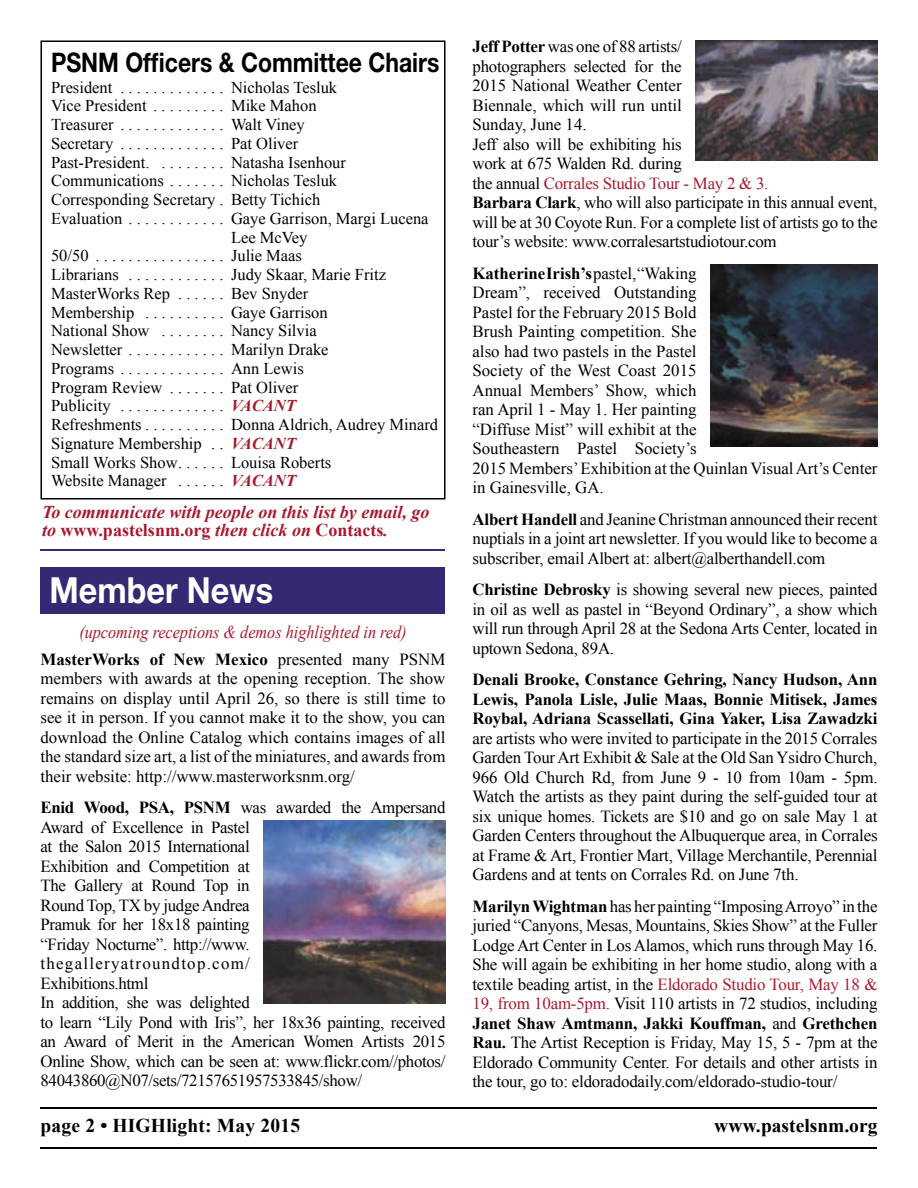
<style>
.page{position:relative;width:918px;height:1188px;background:#fff}
.page>*{position:absolute;margin:0;border:0;box-sizing:border-box;transform-origin:0 0}
.t1{font:700 36px "Helvetica Neue";color:#fff;scale:.9 1}
.t2{font:700 27px "Helvetica Neue";color:#000;scale:.85 1}
.t3{font:700 19.5px "Times New Roman";letter-spacing:.01em;color:#000}
.t4{font:italic 700 18px/18px "Times New Roman";color:#a9192d}
.t5{font:italic 18px "Times New Roman";color:#a9192d;scale:.9 1}
.t6{font:16.8px/19.5px "Times New Roman";letter-spacing:-.015em;color:#000;text-align:justify}
.t7{font:700 16.8px/19.5px "Times New Roman";letter-spacing:-.01em;color:#000;text-align:justify}
.t8{font:16.5px/18.8px "Times New Roman";color:#000}
.s1{font-weight:700;font-style:italic;color:#a9192d}
.s2{font-style:normal}
.s3{font-weight:700}
.s4{color:#a9192d}
</style>
<div class="page">
<hr style="left:40px;top:1107px;width:837px;height:1px;background:#000">
<hr style="left:40px;top:1148px;width:837px;height:1px;background:#000">
<svg style="left:40px;top:40px;width:406px;height:459px"></svg>
<hr style="left:40px;top:549px;width:406px;height:1px;background:#372874">
<div style="left:40px;top:567px;width:406px;height:46px;background:#372874"></div>
<img style="left:695px;top:40px;width:183px;height:120px">
<img style="left:710px;top:265px;width:167px;height:182px">
<img style="left:263px;top:821px;width:183px;height:182px">
<h2 class="t2" style="left:51px;top:45px;width:458px">PSNM Officers &amp; Committee Chairs</h2>
<p class="t8" style="left:51px;top:77px;width:379px">President . . . . . . . . . . . . . Nicholas Tesluk<br>Vice President . . . . . . . . . Mike Mahon<br>Treasurer . . . . . . . . . . . . . Walt Viney<br>Secretary . . . . . . . . . . . . . Pat Oliver<br>Past-President. . . . . . . . . Natasha Isenhour Communications . . . . . . . Nicholas Tesluk Corresponding Secretary . Betty Tichich<br>Evaluation . . . . . . . . . . . . Gaye Garrison, Margi Lucena</p>
<p class="t8" style="left:51px;top:246px;width:389px">50/50 . . . . . . . . . . . . . . . . Julie Maas<br>Librarians . . . . . . . . . . . . Judy Skaar, Marie Fritz MasterWorks Rep . . . . . . Bev Snyder<br>Membership . . . . . . . . . . Gaye Garrison<br>National Show . . . . . . . . Nancy Silvia<br>Newsletter . . . . . . . . . . . . Marilyn Drake<br>Programs . . . . . . . . . . . . . Ann Lewis<br>Program Review . . . . . . . Pat Oliver<br>Publicity . . . . . . . . . . . . . <span class="s1">VACANT<br></span>Refreshments . . . . . . . . . . Donna Aldrich, Audrey Minard Signature Membership . . <span class="s1">VACANT<br></span>Small Works Show. . . . . . Louisa Roberts<br>Website Manager . . . . . . <span class="s1">VACANT</span></p>
<p class="t4" style="left:42px;top:502px;width:389px">To communicate with people on this list by email, go to <span class="s2">www.pastelsnm.org</span> then click on <span class="s2">Contacts</span>.</p>
<h1 class="t1" style="left:50px;top:568px;width:250px">Member News</h1>
<p class="t5" style="left:79px;top:620px;width:365px">(upcoming receptions &amp; demos highlighted in red)</p>
<p class="t6" style="left:40px;top:649px;width:407px"><span class="s3">MasterWorks of New Mexico</span> presented many PSNM members with awards at the opening reception. The show remains on display until April 26, so there is still time to see it in person. If you cannot make it to the show, you can download the Online Catalog which contains images of all the standard size art, a list of the miniatures, and awards from their website: http://www.masterworksnm.org/</p>
<p class="t6" style="left:40px;top:798px;width:407px;text-align:left"><span class="s3">Enid Wood, PSA, PSNM</span> was awarded the Ampersand Award of Excellence in Pastel<br>at the Salon 2015 International<br>Exhibition and Competition at<br>The Gallery at Round Top in<br>Round Top, TX by judge Andrea<br>Pramuk for her 18x18 painting<br>“Friday Nocturne”. http://www. thegalleryatroundtop.com/<br>Exhibitions.html<br>In addition, she was delighted<br>to learn “Lily Pond with Iris”, her 18x36 painting, received an Award of Merit in the American Women Artists 2015<br>Online Show, which can be seen at: www.flickr.com//photos/ 84043860@N07/sets/72157651957533845/show/</p>
<p class="t6" style="left:472px;top:37px;width:407px;text-align:left"><span class="s3">Jeff Potter</span> was one of 88 artists/<br>photographers selected for the<br>2015 National Weather Center<br>Biennale, which will run until<br>Sunday, June 14.<br>Jeff also will be exhibiting his<br>work at 675 Walden Rd. during<br>the annual <span class="s4">Corrales Studio Tour - May 2 &amp; 3.<br></span><span class="s3">Barbara Clark</span>, who will also participate in this annual event, will be at 30 Coyote Run. For a complete list of artists go to the tour’s website: www.corralesartstudiotour.com</p>
<p class="t6" style="left:472px;top:263px;width:407px;text-align:left"><span class="s3">Katherine Irish’s</span> pastel, “Waking<br>Dream”, received Outstanding<br>Pastel for the February 2015 Bold<br>Brush Painting competition. She<br>also had two pastels in the Pastel<br>Society of the West Coast 2015<br>Annual Members’ Show, which<br>ran April 1 - May 1. Her painting<br>“Diffuse Mist” will exhibit at the<br>Southeastern Pastel Society’s<br>2015 Members’ Exhibition at the Quinlan Visual Art’s Center in Gainesville, GA.</p>
<p class="t6" style="left:472px;top:509px;width:407px"><span class="s3">Albert Handell</span> and Jeanine Christman announced their recent nuptials in a joint art newsletter. If you would like to become a subscriber, email Albert at: albert@alberthandell.com</p>
<p class="t6" style="left:472px;top:580px;width:407px"><span class="s3">Christine Debrosky</span> is showing several new pieces, painted in oil as well as pastel in “Beyond Ordinary”, a show which will run through April 28 at the Sedona Arts Center, located in uptown Sedona, 89A.</p>
<p class="t7" style="left:472px;top:669px;width:406px">Denali Brooke, Constance Gehring, Nancy Hudson, Ann Lewis, Panola Lisle, Julie Maas, Bonnie Mitisek, James Roybal, Adriana Scassellati, Gina Yaker, Lisa Zawadzki</p>
<p class="t6" style="left:472px;top:728px;width:407px">are artists who were invited to participate in the 2015 Corrales Garden Tour Art Exhibit &amp; Sale at the Old San Ysidro Church, 966 Old Church Rd, from June 9 - 10 from 10am - 5pm.<br>Watch the artists as they paint during the self-guided tour at six unique homes. Tickets are $10 and go on sale May 1 at Garden Centers throughout the Albuquerque area, in Corrales at Frame &amp; Art, Frontier Mart, Village Merchantile, Perennial Gardens and at tents on Corrales Rd. on June 7th.</p>
<p class="t6" style="left:472px;top:896px;width:407px"><span class="s3">Marilyn Wightman</span> has her painting “Imposing Arroyo” in the juried “Canyons, Mesas, Mountains, Skies Show” at the Fuller Lodge Art Center in Los Alamos, which runs through May 16.<br>She will again be exhibiting in her home studio, along with a textile beading artist, in the <span class="s4">Eldorado Studio Tour, May 18 &amp; 19, from 10am-5pm.</span> Visit 110 artists in 72 studios, including <span class="s3">Janet Shaw Amtmann, Jakki Kouffman,</span> and <span class="s3">Grethchen Rau.</span> The Artist Reception is Friday, May 15, 5 - 7pm at the Eldorado Community Center. For details and other artists in the tour, go to: eldoradodaily.com/eldorado-studio-tour/</p>
<p class="t3" style="left:40px;top:1112px;width:261px">page 2 • HIGHlight: May 2015</p>
<p class="t3" style="left:714px;top:1112px;width:165px">www.pastelsnm.org</p>
</div>
